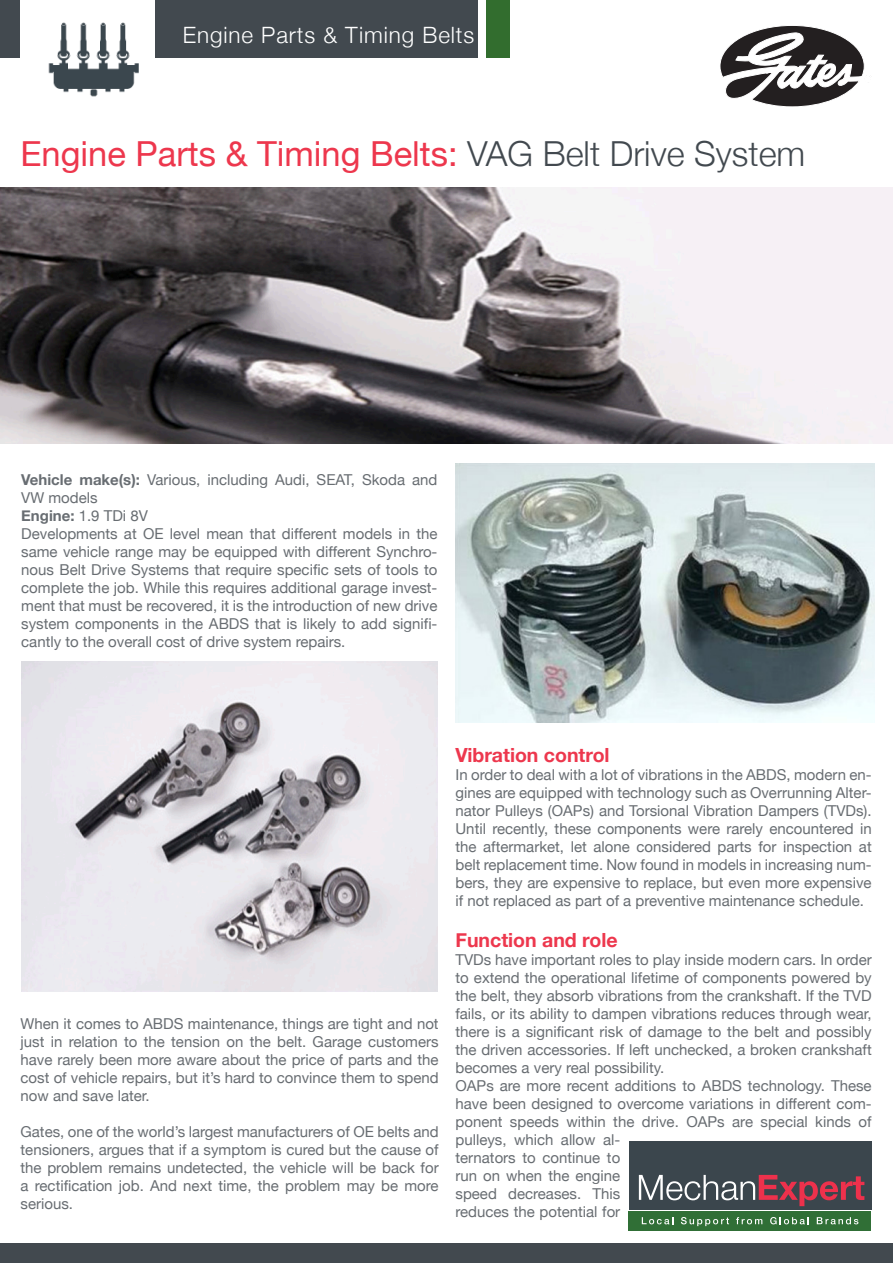
<style>
.page{position:relative;width:893px;height:1263px;background:#fff}
.page>*{position:absolute;margin:0;border:0;box-sizing:border-box;transform-origin:0 0}
.t1{font:34.5px "Helvetica Neue";color:#ed374d}
.t2{font:300 22.5px "Helvetica Neue";letter-spacing:.04em;color:#fff}
.Headings{font:700 19.5px "Helvetica Neue";color:#ed374d}
.text{font:15px/18px "Helvetica Neue";color:#686d72;text-align:justify}
.s1{font-weight:300;color:#42494f}
.s2{font-weight:700}
</style>
<div class="page">
<div style="left:0;top:0;width:478px;height:57px;background:#42494f"></div>
<div style="left:20px;top:0;width:135px;height:88px;background:#fff"></div>
<div style="left:629px;top:1141px;width:243px;height:68px;background:#3b464d"></div>
<div style="left:629px;top:1211px;width:242px;height:20px;background:#306f36"></div>
<svg style="left:639px;top:1174px;width:225px;height:32px"></svg>
<svg style="left:642px;top:1217px;width:31px;height:7px"></svg>
<svg style="left:681px;top:1217px;width:48px;height:9px"></svg>
<svg style="left:736px;top:1217px;width:26px;height:7px"></svg>
<svg style="left:770px;top:1217px;width:39px;height:7px"></svg>
<svg style="left:817px;top:1217px;width:41px;height:7px"></svg>
<div style="left:486px;top:0;width:23px;height:57px;background:#326d2e"></div>
<div style="left:0;top:1244px;width:893px;height:19px;background:#42494f"></div>
<img style="left:48px;top:22px;width:91px;height:75px">
<svg style="left:720px;top:25px;width:145px;height:82px"></svg>
<img style="left:0;top:187px;width:893px;height:257px">
<img style="left:21px;top:661px;width:417px;height:331px">
<img style="left:455px;top:463px;width:419px;height:260px">
<h2 class="t2" style="left:183px;top:17px;width:293px">Engine Parts &amp; Timing Belts</h2>
<p class="t1" style="left:21px;top:129px;width:786px">Engine Parts &amp; Timing Belts: <span class="s1">VAG Belt Drive System</span></p>
<p class="text" style="left:21px;top:471px;width:418px"><span class="s2">Vehicle make(s):</span> Various, including Audi, SEAT, Skoda and<br>VW models</p>
<p class="text" style="left:21px;top:507px;width:128px"><span class="s2">Engine:</span> 1.9 TDi 8V</p>
<p class="text" style="left:21px;top:525px;width:418px">Developments at OE level mean that different models in the same vehicle range may be equipped with different Synchro&shy;nous Belt Drive Systems that require specific sets of tools to complete the job. While this requires additional garage invest&shy;ment that must be recovered, it is the introduction of new drive system components in the ABDS that is likely to add signifi&shy;cantly to the overall cost of drive system repairs.</p>
<p class="text" style="left:21px;top:1016px;width:420px">When it comes to ABDS maintenance, things are tight and not just in relation to the tension on the belt. Garage customers have rarely been more aware about the price of parts and the cost of vehicle repairs, but it’s hard to convince them to spend now and save later.</p>
<p class="text" style="left:21px;top:1124px;width:420px">Gates, one of the world’s largest manufacturers of OE belts and tensioners, argues that if a symptom is cured but the cause of the problem remains undetected, the vehicle will be back for a rectification job. And next time, the problem may be more serious.</p>
<p class="Headings" style="left:455px;top:739px;width:156px">Vibration control</p>
<p class="text" style="left:455px;top:766px;width:418px">In order to deal with a lot of vibrations in the ABDS, modern en&shy;gines are equipped with technology such as Overrunning Alter&shy;nator Pulleys (OAPs) and Torsional Vibration Dampers (TVDs).<br>Until recently, these components were rarely encountered in the aftermarket, let alone considered parts for inspection at belt replacement time. Now found in models in increasing num&shy;bers, they are expensive to replace, but even more expensive if not replaced as part of a preventive maintenance schedule.</p>
<p class="Headings" style="left:455px;top:925px;width:164px">Function and role</p>
<p class="text" style="left:455px;top:952px;width:418px">TVDs have important roles to play inside modern cars. In order to extend the operational lifetime of components powered by the belt, they absorb vibrations from the crankshaft. If the TVD fails, or its ability to dampen vibrations reduces through wear, there is a significant risk of damage to the belt and possibly the driven accessories. If left unchecked, a broken crankshaft becomes a very real possibility.</p>
<p class="text" style="left:455px;top:1078px;width:418px;text-align:left">OAPs are more recent additions to ABDS technology. These have been designed to overcome variations in different com&shy;ponent speeds within the drive. OAPs are special kinds of pulleys, which allow al-<br>ternators to continue to<br>run on when the engine<br>speed decreases. This<br>reduces the potential for</p>
</div>
